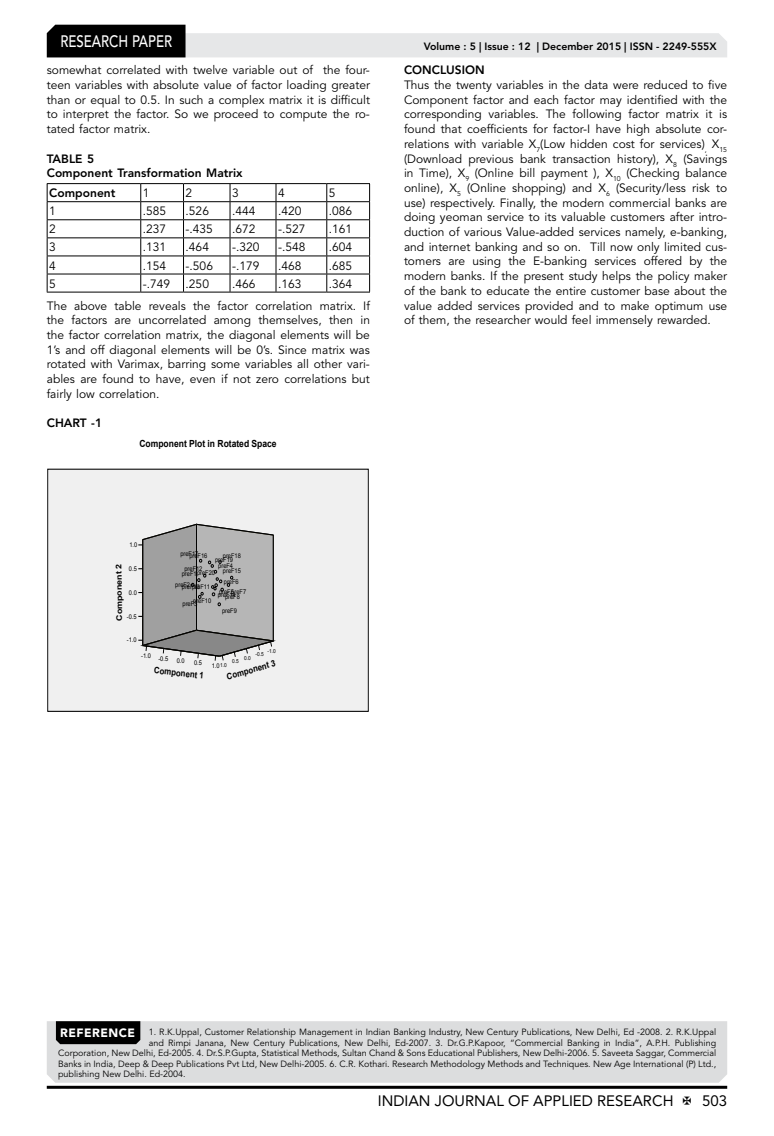
<style>
.page{position:relative;width:774px;height:1136px;background:#fff}
.page>*{position:absolute;margin:0;border:0;box-sizing:border-box;transform-origin:0 0}
.t1{font:500 16.5px "Avenir LT Std";color:#fff;scale:.8 1}
.t2{font:15px "Avenir LT Std";color:#000}
.t3{font:12px/14.7px "Avenir LT Std";color:#000;text-align:justify}
.t4{font:800 12px/14.7px "Avenir LT Std";color:#000}
.t5{font:800 10.5px "Avenir LT Std";color:#000}
.t6{font:700 9.75px "Arial";color:#000;scale:.87 1}
.t7{font:9px "Avenir LT Std";color:#000}
.t8{font:700 9px "Arial";color:#000;scale:.88 1}
.t9{font:700 8.85px "Arial";color:#000;scale:.89 1}
.t10{font:700 7.8px "Arial";color:#000;scale:1.15 1}
.t11{font:6.45px "Arial";color:#000;scale:.87 1}
.t12{font:5.55px "Arial";color:#000;scale:.87 1}
.s1{font-weight:900;font-size:12px;color:#fff}
</style>
<div class="page">
<hr style="left:47px;top:1085px;width:680px;height:3px;background:#000">
<svg style="left:47px;top:25px;width:680px;height:32px"></svg>
<hr style="left:47px;top:183px;width:94px;height:1px;background:#000">
<hr style="left:141px;top:183px;width:42px;height:1px;background:#000">
<hr style="left:183px;top:183px;width:47px;height:1px;background:#000">
<hr style="left:230px;top:183px;width:46px;height:1px;background:#000">
<hr style="left:276px;top:183px;width:51px;height:1px;background:#000">
<hr style="left:327px;top:183px;width:43px;height:1px;background:#000">
<svg style="left:47px;top:184px;width:323px;height:108px"></svg>
<hr style="left:47px;top:292px;width:94px;height:1px;background:#000">
<hr style="left:141px;top:292px;width:42px;height:1px;background:#000">
<hr style="left:183px;top:292px;width:47px;height:1px;background:#000">
<hr style="left:230px;top:292px;width:46px;height:1px;background:#000">
<hr style="left:276px;top:292px;width:51px;height:1px;background:#000">
<hr style="left:327px;top:292px;width:43px;height:1px;background:#000">
<div style="left:48px;top:469px;width:320px;height:242px;background:#f0f0f0"></div>
<svg style="left:138px;top:523px;width:138px;height:138px"></svg>
<div style="left:47px;top:1021px;width:680px;height:61px;background:#dcddde"></div>
<div style="left:56px;top:1021px;width:84px;height:23px;background:#000"></div>
<h1 class="t1" style="left:60px;top:32px;width:139px">RESEARCH PAPER</h1>
<p class="t3" style="left:47px;top:63px;width:325px">somewhat correlated with twelve variable out of the four&shy;teen variables with absolute value of factor loading greater than or equal to 0.5. In such a complex matrix it is difficult to interpret the factor. So we proceed to compute the ro&shy;tated factor matrix.</p>
<p class="t4" style="left:47px;top:151px;width:197px">TABLE 5<br>Component Transformation Matrix</p>
<p class="t4" style="left:49px;top:186px;width:68px">Component</p>
<p class="t3" style="left:143px;top:186px;width:8px">1</p>
<p class="t3" style="left:186px;top:186px;width:8px">2</p>
<p class="t3" style="left:232px;top:186px;width:8px">3</p>
<p class="t3" style="left:278px;top:186px;width:8px">4</p>
<p class="t3" style="left:329px;top:186px;width:8px">5</p>
<p class="t3" style="left:49px;top:204px;width:8px">1</p>
<p class="t3" style="left:143px;top:204px;width:25px">.585</p>
<p class="t3" style="left:186px;top:204px;width:25px">.526</p>
<p class="t3" style="left:232px;top:204px;width:25px">.444</p>
<p class="t3" style="left:278px;top:204px;width:25px">.420</p>
<p class="t3" style="left:329px;top:204px;width:25px">.086</p>
<p class="t3" style="left:49px;top:222px;width:8px">2</p>
<p class="t3" style="left:143px;top:222px;width:25px">.237</p>
<p class="t3" style="left:186px;top:222px;width:29px">-.435</p>
<p class="t3" style="left:232px;top:222px;width:25px">.672</p>
<p class="t3" style="left:278px;top:222px;width:29px">-.527</p>
<p class="t3" style="left:329px;top:222px;width:25px">.161</p>
<p class="t3" style="left:49px;top:240px;width:8px">3</p>
<p class="t3" style="left:143px;top:240px;width:25px">.131</p>
<p class="t3" style="left:186px;top:240px;width:25px">.464</p>
<p class="t3" style="left:232px;top:240px;width:29px">-.320</p>
<p class="t3" style="left:278px;top:240px;width:29px">-.548</p>
<p class="t3" style="left:329px;top:240px;width:25px">.604</p>
<p class="t3" style="left:49px;top:258px;width:8px">4</p>
<p class="t3" style="left:143px;top:258px;width:25px">.154</p>
<p class="t3" style="left:186px;top:258px;width:29px">-.506</p>
<p class="t3" style="left:232px;top:258px;width:29px">-.179</p>
<p class="t3" style="left:278px;top:258px;width:25px">.468</p>
<p class="t3" style="left:329px;top:258px;width:25px">.685</p>
<p class="t3" style="left:49px;top:276px;width:8px">5</p>
<p class="t3" style="left:143px;top:276px;width:29px">-.749</p>
<p class="t3" style="left:186px;top:276px;width:25px">.250</p>
<p class="t3" style="left:232px;top:276px;width:25px">.466</p>
<p class="t3" style="left:278px;top:276px;width:25px">.163</p>
<p class="t3" style="left:47px;top:273px;width:325px;line-height:22px;text-indent:282px">.364<br>The above table reveals the factor correlation matrix. If</p>
<p class="t3" style="left:47px;top:313px;width:325px">the factors are uncorrelated among themselves, then in the factor correlation matrix, the diagonal elements will be 1’s and off diagonal elements will be 0’s. Since matrix was rotated with Varimax, barring some variables all other vari&shy;ables are found to have, even if not zero correlations but fairly low correlation.</p>
<p class="t4" style="left:47px;top:416px;width:57px">CHART -1</p>
<p class="t6" style="left:139px;top:437px;width:159px">Component Plot in Rotated Space</p>
<p class="t5" style="left:424px;top:41px;width:294px">Volume : 5 | Issue : 12 | December 2015 | ISSN - 2249-555X</p>
<p class="t4" style="left:404px;top:63px;width:82px">CONCLUSION</p>
<p class="t3" style="left:404px;top:78px;width:325px">Thus the twenty variables in the data were reduced to five Component factor and each factor may identified with the corresponding variables. The following factor matrix it is found that coefficients for factor-I have high absolute cor&shy;relations with variable X<sub>7</sub>(Low hidden cost for services)<sub>,</sub> X<sub>15 </sub>(Download previous bank transaction history), X<sub>8</sub> (Savings in Time), X<sub>9</sub> (Online bill payment ), X<sub>10</sub> (Checking balance online), X<sub>5</sub> (Online shopping) and X<sub>6</sub> (Security/less risk to use) respectively. Finally, the modern commercial banks are doing yeoman service to its valuable customers after intro&shy;duction of various Value-added services namely, e-banking, and internet banking and so on. Till now only limited cus&shy;tomers are using the E-banking services offered by the modern banks. If the present study helps the policy maker of the bank to educate the entire customer base about the value added services provided and to make optimum use of them, the researcher would feel immensely rewarded.</p>
<p class="t11" style="left:129px;top:540px;width:11px">1.0</p>
<p class="t11" style="left:129px;top:564px;width:11px">0.5</p>
<p class="t11" style="left:129px;top:588px;width:11px">0.0</p>
<p class="t11" style="left:127px;top:612px;width:13px">-0.5</p>
<p class="t10" style="left:114px;top:621px;width:51px;rotate:-91deg">Component 2</p>
<p class="t11" style="left:127px;top:636px;width:13px">-1.0</p>
<p class="t11" style="left:180px;top:550px;width:22px">preF17</p>
<p class="t11" style="left:223px;top:551px;width:22px">preF18</p>
<p class="t11" style="left:189px;top:551px;width:22px">preF16</p>
<p class="t11" style="left:182px;top:583px;width:22px">preF13</p>
<p class="t11" style="left:215px;top:555px;width:22px">preF19</p>
<p class="t11" style="left:218px;top:561px;width:19px">preF4</p>
<p class="t11" style="left:184px;top:565px;width:22px">preF12</p>
<p class="t11" style="left:223px;top:566px;width:22px">preF15</p>
<p class="t11" style="left:197px;top:568px;width:22px">preF20</p>
<p class="t11" style="left:182px;top:569px;width:19px">preF1</p>
<p class="t11" style="left:224px;top:577px;width:19px">preF6</p>
<p class="t11" style="left:175px;top:580px;width:19px">preF2</p>
<p class="t11" style="left:192px;top:582px;width:22px">preF11</p>
<p class="t11" style="left:231px;top:587px;width:19px">preF7</p>
<p class="t11" style="left:219px;top:587px;width:19px">preF5</p>
<p class="t11" style="left:218px;top:591px;width:22px">preF14</p>
<p class="t11" style="left:225px;top:592px;width:19px">preF8</p>
<p class="t11" style="left:193px;top:596px;width:22px">preF10</p>
<p class="t11" style="left:183px;top:599px;width:19px">preF3</p>
<p class="t11" style="left:222px;top:606px;width:19px">preF9</p>
<p class="t11" style="left:141px;top:651px;width:13px">-1.0</p>
<p class="t11" style="left:158px;top:654px;width:13px">-0.5</p>
<p class="t11" style="left:177px;top:656px;width:11px">0.0</p>
<p class="t11" style="left:194px;top:659px;width:11px">0.5</p>
<p class="t8" style="left:155px;top:663px;width:58px;rotate:7deg">Component 1</p>
<p class="t12" style="left:267px;top:647px;width:11px">-1.0</p>
<p class="t12" style="left:255px;top:650px;width:11px">-0.5</p>
<p class="t12" style="left:244px;top:654px;width:9px">0.0</p>
<p class="t12" style="left:232px;top:657px;width:9px">0.5</p>
<p class="t9" style="left:225px;top:671px;width:58px;rotate:-16deg">Component 3</p>
<p class="t12" style="left:220px;top:661px;width:9px">1.0</p>
<p class="t11" style="left:212px;top:661px;width:11px">1.0</p>
<p class="t7" style="left:60px;top:1026px;width:657px"><span class="s1">REFERENCE</span> 1. R.K.Uppal, Customer Relationship Management in Indian Banking Industry, New Century Publications, New Delhi, Ed -2008. 2. R.K.Uppal</p>
<p class="t7" style="left:149px;top:1037px;width:569px">and Rimpi Janana, New Century Publications, New Delhi, Ed-2007. 3. Dr.G.P.Kapoor, “Commercial Banking in India”, A.P.H. Publishing</p>
<p class="t7" style="left:58px;top:1047px;width:660px">Corporation, New Delhi, Ed-2005. 4. Dr.S.P.Gupta, Statistical Methods, Sultan Chand &amp; Sons Educational Publishers, New Delhi-2006. 5. Saveeta Saggar, Commercial</p>
<p class="t7" style="left:58px;top:1058px;width:660px">Banks in India, Deep &amp; Deep Publications Pvt Ltd, New Delhi-2005. 6. C.R. Kothari. Research Methodology Methods and Techniques. New Age International (P) Ltd.,</p>
<p class="t7" style="left:58px;top:1068px;width:129px">publishing New Delhi. Ed-2004.</p>
<p class="t2" style="left:378px;top:1091px;width:297px">INDIAN JOURNAL OF APPLIED RESEARCH</p>
<p class="t2" style="left:702px;top:1091px;width:27px">503</p>
</div>
